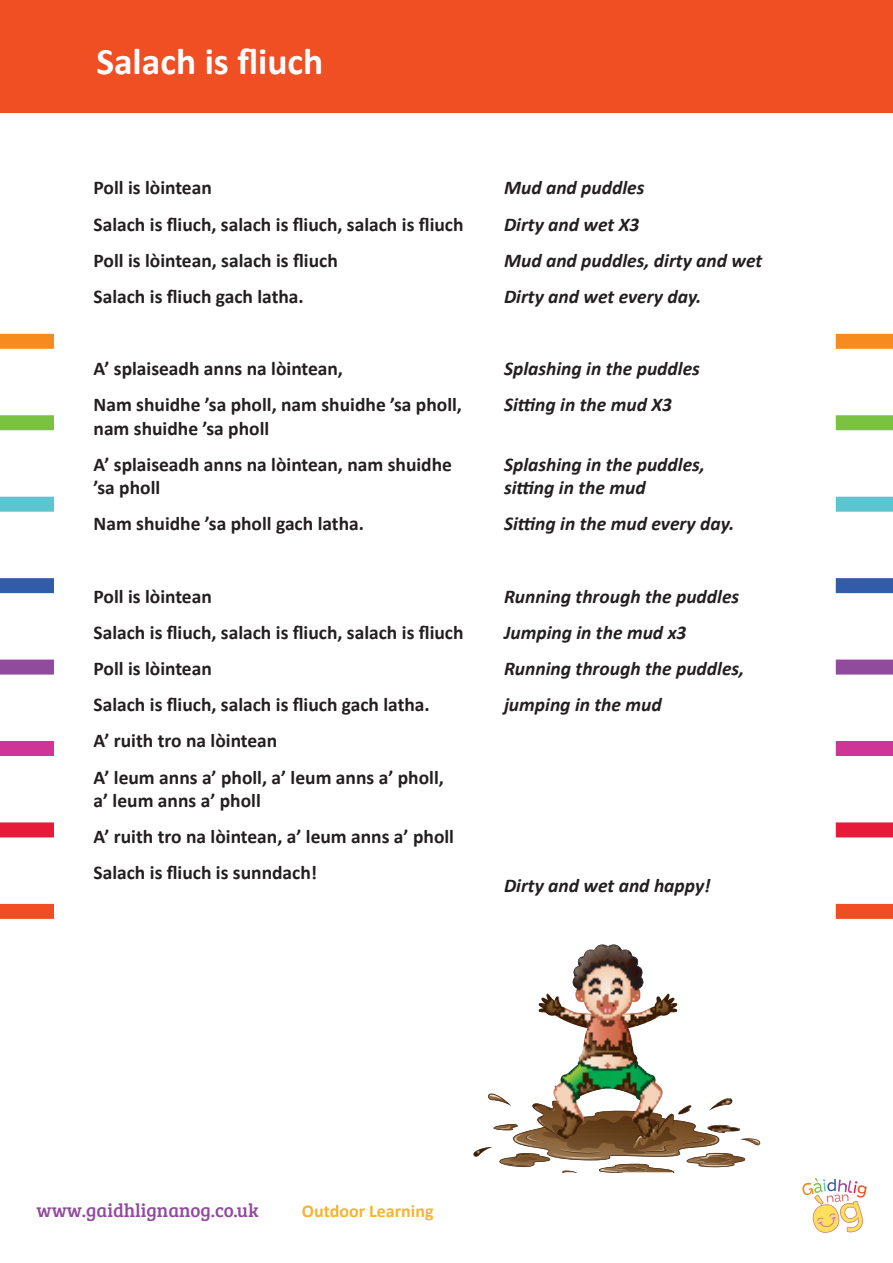
<style>
.page{position:relative;width:893px;height:1263px;background:#fff}
.page>*{position:absolute;margin:0;border:0;box-sizing:border-box;transform-origin:0 0}
.t1{font:700 37.5px "Calibri";color:#fff}
.t2{font:700 19.5px/23.4px "Calibri";color:#231f20}
.t3{font:italic 700 19.5px/23.4px "Calibri";color:#231f20}
.t4{font:19.05px "Bree Serif";color:#904b9d}
.t5{font:700 18px "Calibri";color:#f7b331}
</style>
<div class="page">
<div style="left:0;top:334px;width:54px;height:15px;background:#f68b1f"></div>
<div style="left:0;top:415px;width:54px;height:15px;background:#7bc142"></div>
<div style="left:0;top:497px;width:54px;height:15px;background:#5bc6cf"></div>
<div style="left:0;top:578px;width:54px;height:15px;background:#325ba9"></div>
<div style="left:0;top:659px;width:54px;height:15px;background:#904b9d"></div>
<div style="left:0;top:741px;width:54px;height:15px;background:#ce3595"></div>
<div style="left:0;top:904px;width:54px;height:15px;background:#f04d22"></div>
<div style="left:0;top:822px;width:54px;height:15px;background:#e71b39"></div>
<div style="left:836px;top:334px;width:57px;height:15px;background:#f68b1f"></div>
<div style="left:836px;top:415px;width:57px;height:15px;background:#7bc142"></div>
<div style="left:836px;top:497px;width:57px;height:15px;background:#5bc6cf"></div>
<div style="left:836px;top:578px;width:57px;height:15px;background:#325ba9"></div>
<div style="left:836px;top:659px;width:57px;height:15px;background:#904b9d"></div>
<div style="left:836px;top:741px;width:57px;height:15px;background:#ce3595"></div>
<div style="left:836px;top:904px;width:57px;height:15px;background:#f04d22"></div>
<div style="left:836px;top:822px;width:57px;height:15px;background:#e71b39"></div>
<svg style="left:802px;top:1178px;width:65px;height:55px"></svg>
<div style="left:0;top:0;width:893px;height:113px;background:#f04e23"></div>
<svg style="left:655px;top:1000px;width:15px;height:11px"></svg>
<svg style="left:640px;top:967px;width:4px;height:31px"></svg>
<svg style="left:488px;top:1072px;width:273px;height:101px"></svg>
<img style="left:539px;top:944px;width:101px;height:195px">
<img style="left:473px;top:1147px;width:58px;height:19px">
<p class="t1" style="left:96px;top:38px;width:228px">Salach is fliuch</p>
<p class="t2" style="left:94px;top:176px;width:120px">Poll is lòintean</p>
<p class="t2" style="left:94px;top:212px;width:371px">Salach is fliuch, salach is fliuch, salach is fliuch</p>
<p class="t2" style="left:94px;top:249px;width:246px">Poll is lòintean, salach is fliuch</p>
<p class="t2" style="left:94px;top:285px;width:212px">Salach is fliuch gach latha.</p>
<p class="t2" style="left:94px;top:357px;width:251px">A’ splaiseadh anns na lòintean,</p>
<p class="t2" style="left:94px;top:393px;width:370px">Nam shuidhe ’sa pholl, nam shuidhe ’sa pholl, nam shuidhe ’sa pholl</p>
<p class="t2" style="left:94px;top:453px;width:360px">A’ splaiseadh anns na lòintean, nam shuidhe ’sa pholl</p>
<p class="t2" style="left:94px;top:512px;width:272px">Nam shuidhe ’sa pholl gach latha.</p>
<p class="t2" style="left:94px;top:585px;width:120px">Poll is lòintean</p>
<p class="t2" style="left:94px;top:621px;width:371px">Salach is fliuch, salach is fliuch, salach is fliuch</p>
<p class="t2" style="left:94px;top:657px;width:120px">Poll is lòintean</p>
<p class="t2" style="left:94px;top:693px;width:338px">Salach is fliuch, salach is fliuch gach latha.</p>
<p class="t2" style="left:94px;top:729px;width:185px">A’ ruith tro na lòintean</p>
<p class="t2" style="left:94px;top:765px;width:352px">A’ leum anns a’ pholl, a’ leum anns a’ pholl, a’ leum anns a’ pholl</p>
<p class="t2" style="left:94px;top:825px;width:362px">A’ ruith tro na lòintean, a’ leum anns a’ pholl</p>
<p class="t2" style="left:94px;top:861px;width:225px">Salach is fliuch is sunndach!</p>
<p class="t3" style="left:504px;top:176px;width:142px">Mud and puddles</p>
<p class="t3" style="left:504px;top:212px;width:137px">Dirty and wet X3</p>
<p class="t3" style="left:504px;top:249px;width:260px">Mud and puddles, dirty and wet</p>
<p class="t3" style="left:504px;top:285px;width:199px">Dirty and wet every day.</p>
<p class="t3" style="left:504px;top:357px;width:197px">Splashing in the puddles</p>
<p class="t3" style="left:504px;top:393px;width:170px">Sitting in the mud X3</p>
<p class="t3" style="left:504px;top:453px;width:202px">Splashing in the puddles, sitting in the mud</p>
<p class="t3" style="left:504px;top:512px;width:232px">Sitting in the mud every day.</p>
<p class="t3" style="left:504px;top:585px;width:237px">Running through the puddles</p>
<p class="t3" style="left:504px;top:621px;width:184px">Jumping in the mud x3</p>
<p class="t3" style="left:504px;top:657px;width:242px">Running through the puddles,</p>
<p class="t3" style="left:504px;top:693px;width:159px">jumping in the mud</p>
<p class="t3" style="left:504px;top:874px;width:208px">Dirty and wet and happy!</p>
<p class="t4" style="left:37px;top:1196px;width:224px">www.gaidhlignanog.co.uk</p>
<p class="t5" style="left:302px;top:1199px;width:133px">Outdoor Learning</p>
</div>
